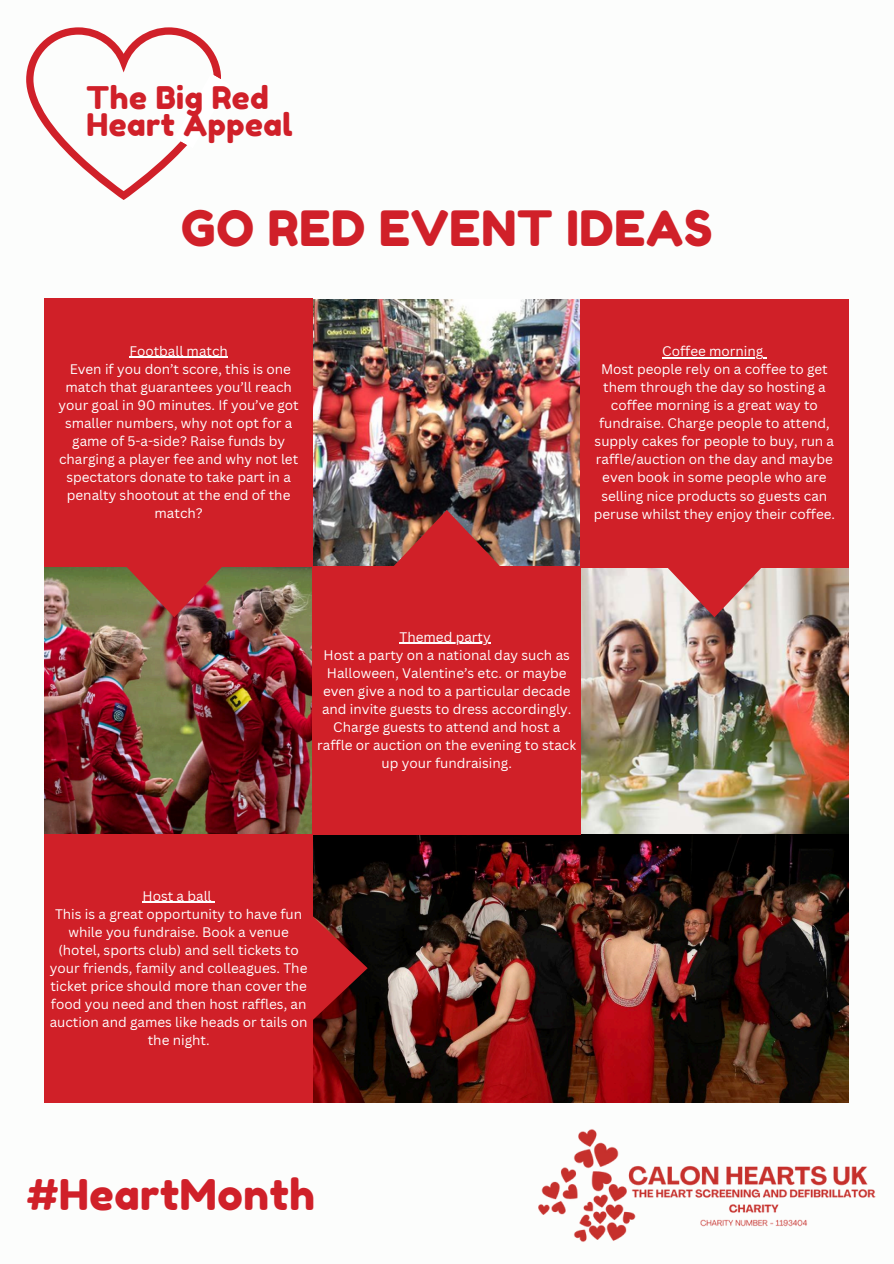
<style>
.page{position:relative;width:894px;height:1264px;background:#fff}
.page>*{position:absolute;margin:0;border:0;box-sizing:border-box;transform-origin:0 0}
.t1{font:48.6px "Fredoka One";letter-spacing:.015em;color:#d02029}
.t2{font:42.3px "Fredoka One";letter-spacing:.015em;color:#d02029}
.t3{font:31.2px/27.2px "Fredoka One";letter-spacing:.015em;color:#d02029}
.t4{font:13.5px/18px "Canva Sans";color:#fff;text-align:center}
</style>
<div class="page">
<img style="left:580px;top:567px;width:268px;height:267px">
<img style="left:313px;top:834px;width:535px;height:268px">
<svg style="left:26px;top:27px;width:195px;height:172px"></svg>
<img style="left:313px;top:299px;width:267px;height:267px">
<img style="left:45px;top:566px;width:268px;height:268px">
<div style="left:45px;top:298px;width:268px;height:268px;background:#d02028"></div>
<hr style="left:129px;top:357px;width:99px;height:1px;background:#fff">
<div style="left:45px;top:834px;width:268px;height:268px;background:#d02028"></div>
<hr style="left:142px;top:901px;width:69px;height:1px;background:#fff">
<div style="left:580px;top:299px;width:268px;height:268px;background:#d02028"></div>
<hr style="left:662px;top:357px;width:101px;height:2px;background:#fff">
<div style="left:313px;top:566px;width:267px;height:268px;background:#d02028"></div>
<hr style="left:399px;top:642px;width:91px;height:2px;background:#fff">
<img style="left:392px;top:510px;width:109px;height:56px">
<img style="left:120px;top:566px;width:108px;height:51px">
<svg style="left:660px;top:567px;width:108px;height:50px;background:#d48281"></svg>
<svg style="left:313px;top:913px;width:54px;height:109px;background:#781517"></svg>
<img style="left:518px;top:1078px;width:358px;height:164px">
<p class="t3" style="left:86px;top:83px;width:207px">The Big Red<br>Heart Appeal</p>
<p class="t1" style="left:181px;top:199px;width:533px">GO RED EVENT IDEAS</p>
<p class="t4" style="left:129px;top:341px;width:100px">Football match</p>
<p class="t4" style="left:58px;top:359px;width:242px">Even if you don’t score, this is one match that guarantees you’ll reach your goal in 90 minutes. If you’ve got smaller numbers, why not opt for a game of 5-a-side? Raise funds by charging a player fee and why not let spectators donate to take part in a penalty shootout at the end of the match?</p>
<p class="t4" style="left:662px;top:342px;width:103px">Coffee morning</p>
<p class="t4" style="left:593px;top:360px;width:243px">Most people rely on a coffee to get them through the day so hosting a coffee morning is a great way to fundraise. Charge people to attend, supply cakes for people to buy, run a raffle/auction on the day and maybe even book in some people who are selling nice products so guests can peruse whilst they enjoy their coffee.</p>
<p class="t4" style="left:399px;top:627px;width:93px">Themed party</p>
<p class="t4" style="left:317px;top:645px;width:260px">Host a party on a national day such as Halloween, Valentine’s etc. or maybe even give a nod to a particular decade and invite guests to dress accordingly.<br>Charge guests to attend and host a raffle or auction on the evening to stack up your fundraising.</p>
<p class="t4" style="left:142px;top:886px;width:70px">Host a ball</p>
<p class="t4" style="left:50px;top:904px;width:259px">This is a great opportunity to have fun while you fundraise. Book a venue (hotel, sports club) and sell tickets to your friends, family and colleagues. The ticket price should more than cover the food you need and then host raffles, an auction and games like heads or tails on the night.</p>
<p class="t2" style="left:27px;top:1168px;width:289px">#HeartMonth</p>
</div>
